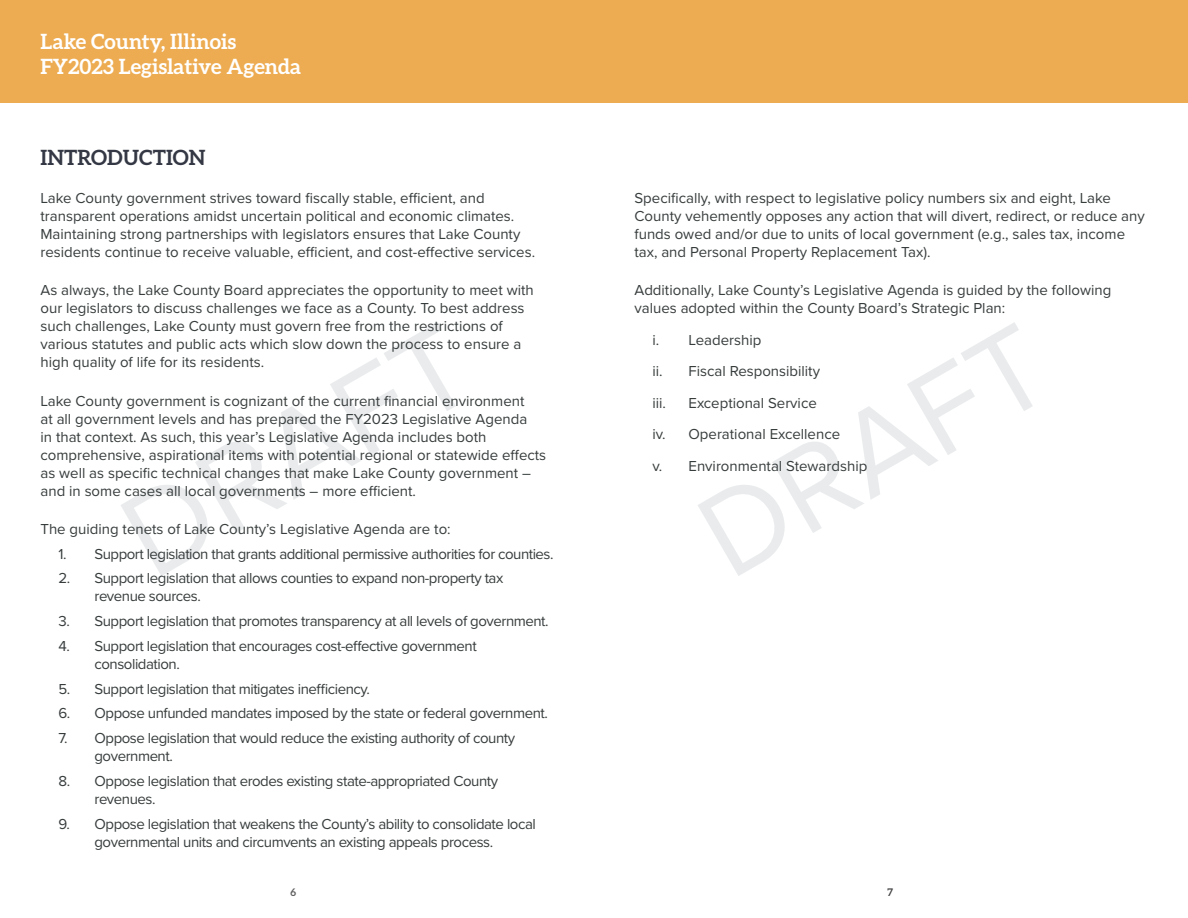
<style>
.page{position:relative;width:1188px;height:918px;background:#fff}
.page>*{position:absolute;margin:0;border:0;box-sizing:border-box;transform-origin:0 0}
.t1{font:123px "Proxima Nova";color:#223b46}
.t2{font:700 21px "Aleo";color:#fff}
.t3{font:700 21px "Aleo";color:#343844}
.t4{font:15px/18px "Proxima Nova";color:#373c3c}
.t5{font:15px/18px "Proxima Nova";letter-spacing:-.03em;color:#373c3c}
.t6{font:700 10.5px "Aleo";color:#5f5f60}
.t7{font:700 10.5px "Aleo";color:#404042}
</style>
<div class="page">
<div style="left:594px;top:0;width:594px;height:103px;background:#edac52"></div>
<div style="left:0;top:0;width:594px;height:103px;background:#edac52"></div>
<p class="t2" style="left:40px;top:29px;width:197px">Lake County, Illinois</p>
<p class="t2" style="left:40px;top:54px;width:262px">FY2023 Legislative Agenda</p>
<p class="t3" style="left:40px;top:145px;width:167px">INTRODUCTION</p>
<p class="t4" style="left:40px;top:188px;width:496px">Lake County government strives toward fiscally stable, efficient, and transparent operations amidst uncertain political and economic climates.<br>Maintaining strong partnerships with legislators ensures that Lake County residents continue to receive valuable, efficient, and cost-effective services.</p>
<p class="t4" style="left:40px;top:281px;width:495px">As always, the Lake County Board appreciates the opportunity to meet with our legislators to discuss challenges we face as a County. To best address such challenges, Lake County must govern free from the restrictions of various statutes and public acts which slow down the process to ensure a high quality of life for its residents.</p>
<p class="t4" style="left:40px;top:391px;width:507px">Lake County government is cognizant of the current financial environment<br>at all government levels and has prepared the FY2023 Legislative Agenda<br>in that context. As such, this year’s Legislative Agenda includes both comprehensive, aspirational items with potential regional or statewide effects as well as specific technical changes that make Lake County government – and in some cases all local governments – more efficient.</p>
<p class="t4" style="left:40px;top:519px;width:412px">The guiding tenets of Lake County’s Legislative Agenda are to:</p>
<p class="t5" style="left:59px;top:544px;width:497px">1. Support legislation that grants additional permissive authorities for counties.</p>
<p class="t5" style="left:94px;top:569px;width:410px;text-indent:-36px">2. Support legislation that allows counties to expand non-property tax revenue sources.</p>
<p class="t5" style="left:59px;top:611px;width:492px">3. Support legislation that promotes transparency at all levels of government.</p>
<p class="t5" style="left:94px;top:636px;width:384px;text-indent:-36px">4. Support legislation that encourages cost-effective government consolidation.</p>
<p class="t5" style="left:59px;top:679px;width:313px">5. Support legislation that mitigates inefficiency.</p>
<p class="t5" style="left:59px;top:704px;width:491px">6. Oppose unfunded mandates imposed by the state or federal government.</p>
<p class="t5" style="left:94px;top:728px;width:422px;text-indent:-36px">7. Oppose legislation that would reduce the existing authority of county government.</p>
<p class="t5" style="left:94px;top:771px;width:405px;text-indent:-36px">8. Oppose legislation that erodes existing state-appropriated County revenues.</p>
<p class="t5" style="left:59px;top:814px;width:479px;text-align:center">9. Oppose legislation that weakens the County’s ability to consolidate local governmental units and circumvents an existing appeals process.</p>
<p class="t4" style="left:634px;top:188px;width:512px">Specifically, with respect to legislative policy numbers six and eight, Lake County vehemently opposes any action that will divert, redirect, or reduce any funds owed and/or due to units of local government (e.g., sales tax, income tax, and Personal Property Replacement Tax).</p>
<p class="t4" style="left:634px;top:281px;width:478px">Additionally, Lake County’s Legislative Agenda is guided by the following values adopted within the County Board’s Strategic Plan:</p>
<p class="t4" style="left:653px;top:330px;width:110px">i. Leadership</p>
<p class="t4" style="left:653px;top:362px;width:169px">ii. Fiscal Responsibility</p>
<p class="t4" style="left:653px;top:393px;width:15px">iii.</p>
<p class="t4" style="left:689px;top:393px;width:130px">Exceptional Service</p>
<p class="t4" style="left:653px;top:425px;width:189px">iv. Operational Excellence</p>
<p class="t4" style="left:653px;top:456px;width:216px">v. Environmental Stewardship</p>
<h1 class="t1" style="left:87px;top:466px;width:381px;rotate:-30deg">DRAFT</h1>
<h1 class="t1" style="left:664px;top:466px;width:381px;rotate:-30deg">DRAFT</h1>
<p class="t6" style="left:291px;top:886px;width:7px">6</p>
<p class="t7" style="left:887px;top:886px;width:7px">7</p>
</div>
